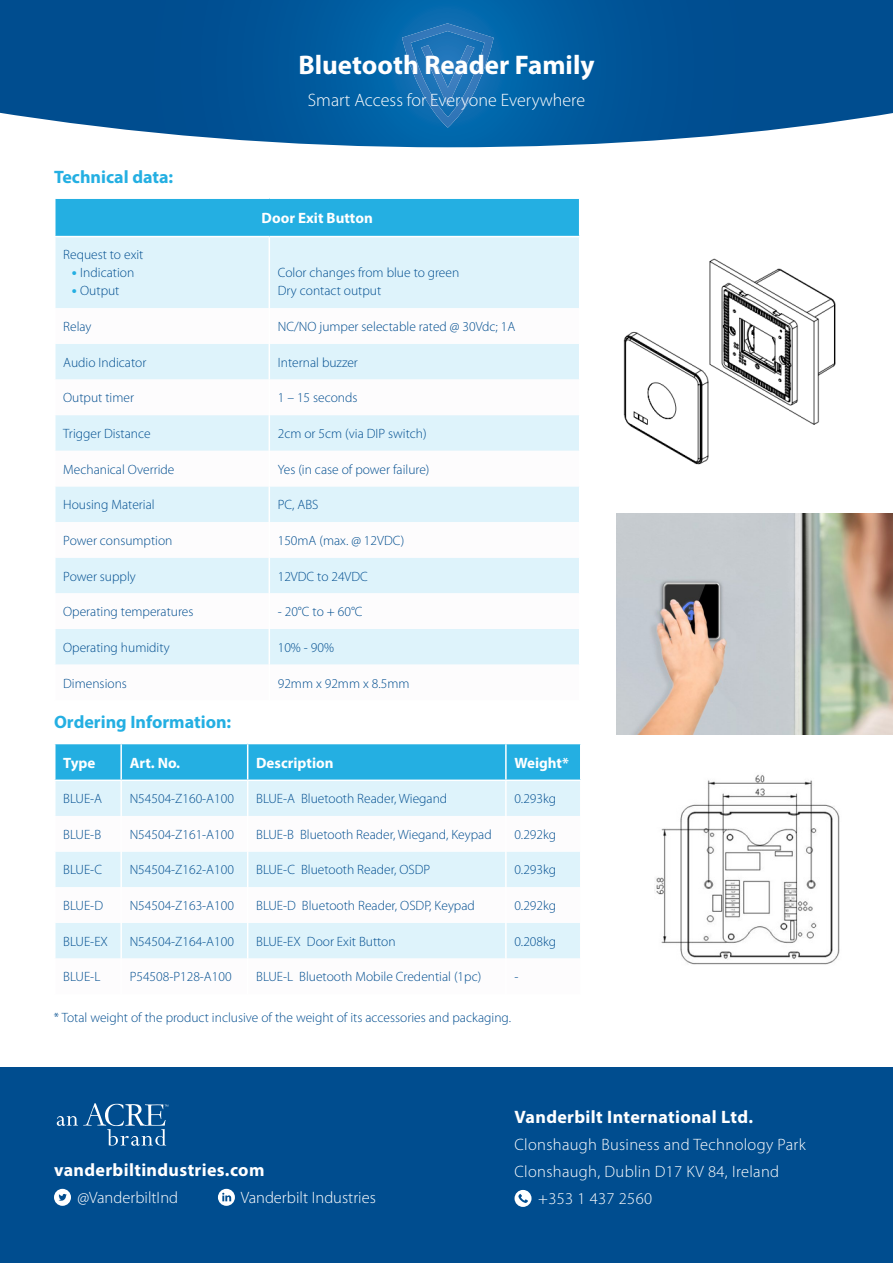
<style>
.page{position:relative;width:893px;height:1263px;background:#fff}
.page>*{position:absolute;margin:0;border:0;box-sizing:border-box;transform-origin:0 0}
.t1{font:700 27px "Myriad Pro";color:#fff}
.t2{font:700 18px "Myriad Pro";letter-spacing:.02em;color:#fff}
.t3{font:700 18px "Myriad Pro";color:#24afe2}
.t4{font:300 18px "Myriad Pro";color:#fff}
.t5{font:300 16.5px "Myriad Pro";letter-spacing:.02em;color:#fff}
.t6{font:300 16.5px "Myriad Pro";color:#fff}
.t7{font:700 15px "Myriad Pro";color:#fff}
.t8{font:300 13.5px/18px "Myriad Pro";color:#004d8f}
.s1{font-weight:700;font-size:15px;color:#24afe2}
</style>
<div class="page">
<svg style="left:0;top:0;width:893px;height:147px;background:#14629f"></svg>
<svg style="left:402px;top:23px;width:92px;height:105px;background:#1f73b6"></svg>
<div style="left:55px;top:198px;width:525px;height:39px;background:#24afe2"></div>
<div style="left:56px;top:237px;width:523px;height:71px;background:#def3fb"></div>
<svg style="left:56px;top:344px;width:523px;height:321px;fill:#def3fb"></svg>
<hr style="left:269px;top:237px;width:1px;height:71px;background:#fff">
<hr style="left:269px;top:344px;width:1px;height:35px;background:#fff">
<hr style="left:269px;top:379px;width:1px;height:36px;background:#fff">
<hr style="left:269px;top:415px;width:1px;height:36px;background:#fff">
<hr style="left:269px;top:451px;width:1px;height:35px;background:#fff">
<hr style="left:269px;top:486px;width:1px;height:36px;background:#fff">
<hr style="left:269px;top:522px;width:1px;height:36px;background:#fff">
<hr style="left:269px;top:558px;width:1px;height:35px;background:#fff">
<hr style="left:269px;top:593px;width:1px;height:36px;background:#fff">
<hr style="left:269px;top:629px;width:1px;height:36px;background:#fff">
<hr style="left:54px;top:197px;width:215px;height:2px;background:#fff">
<hr style="left:54px;top:199px;width:2px;height:37px;background:#fff">
<hr style="left:269px;top:197px;width:311px;height:2px;background:#fff">
<hr style="left:579px;top:199px;width:1px;height:37px;background:#fff">
<hr style="left:54px;top:236px;width:215px;height:1px;background:#fff">
<hr style="left:269px;top:236px;width:311px;height:1px;background:#fff">
<div style="left:56px;top:744px;width:524px;height:35px;background:#24afe2"></div>
<div style="left:56px;top:781px;width:524px;height:35px;background:#def3fb"></div>
<svg style="left:56px;top:852px;width:524px;height:107px;fill:#def3fb"></svg>
<hr style="left:120px;top:744px;width:2px;height:35px;background:#fff">
<hr style="left:247px;top:744px;width:1px;height:35px;background:#fff">
<hr style="left:505px;top:744px;width:2px;height:35px;background:#fff">
<hr style="left:120px;top:781px;width:2px;height:35px;background:#fff">
<hr style="left:247px;top:781px;width:1px;height:35px;background:#fff">
<hr style="left:505px;top:781px;width:2px;height:35px;background:#fff">
<hr style="left:120px;top:851px;width:2px;height:36px;background:#fff">
<hr style="left:247px;top:851px;width:1px;height:36px;background:#fff">
<hr style="left:505px;top:851px;width:2px;height:36px;background:#fff">
<hr style="left:120px;top:887px;width:2px;height:36px;background:#fff">
<hr style="left:247px;top:887px;width:1px;height:36px;background:#fff">
<hr style="left:505px;top:887px;width:2px;height:36px;background:#fff">
<hr style="left:120px;top:923px;width:2px;height:35px;background:#fff">
<hr style="left:247px;top:923px;width:1px;height:35px;background:#fff">
<hr style="left:505px;top:923px;width:2px;height:35px;background:#fff">
<hr style="left:120px;top:958px;width:2px;height:36px;background:#fff">
<hr style="left:247px;top:958px;width:1px;height:36px;background:#fff">
<hr style="left:505px;top:958px;width:2px;height:36px;background:#fff">
<div style="left:0;top:1067px;width:893px;height:196px;background:#004d8f"></div>
<svg style="left:514px;top:1189px;width:17px;height:18px"></svg>
<svg style="left:54px;top:1189px;width:17px;height:17px"></svg>
<svg style="left:218px;top:1189px;width:17px;height:17px"></svg>
<img style="left:623px;top:258px;width:213px;height:207px">
<img style="left:654px;top:775px;width:186px;height:190px">
<img style="left:617px;top:513px;width:276px;height:221px">
<svg style="left:57px;top:1103px;width:111px;height:43px"></svg>
<h2 class="t3" style="left:54px;top:165px;width:121px">Technical data:</h2>
<p class="t8" style="left:63px;top:246px;width:82px">Request to exit</p>
<p class="t8" style="left:72px;top:264px;width:64px"><span class="s1">•</span> Indication</p>
<p class="t8" style="left:72px;top:282px;width:49px"><span class="s1">•</span> Output</p>
<h1 class="t1" style="left:298px;top:48px;width:298px">Bluetooth Reader Family</h1>
<h2 class="t4" style="left:308px;top:89px;width:279px">Smart Access for Everyone Everywhere</h2>
<p class="t7" style="left:262px;top:208px;width:113px">Door Exit Button</p>
<p class="t8" style="left:278px;top:264px;width:183px">Color changes from blue to green<br>Dry contact output</p>
<p class="t8" style="left:63px;top:317px;width:30px">Relay</p>
<p class="t8" style="left:278px;top:317px;width:239px">NC/NO jumper selectable rated @ 30Vdc; 1A</p>
<p class="t8" style="left:63px;top:353px;width:85px">Audio Indicator</p>
<p class="t8" style="left:278px;top:353px;width:82px">Internal buzzer</p>
<p class="t8" style="left:63px;top:389px;width:72px">Output timer</p>
<p class="t8" style="left:278px;top:389px;width:81px">1 – 15 seconds</p>
<p class="t8" style="left:63px;top:424px;width:89px">Trigger Distance</p>
<p class="t8" style="left:278px;top:424px;width:150px">2cm or 5cm (via DIP switch)</p>
<p class="t8" style="left:63px;top:460px;width:113px">Mechanical Override</p>
<p class="t8" style="left:278px;top:460px;width:153px">Yes (in case of power failure)</p>
<p class="t8" style="left:63px;top:496px;width:93px">Housing Material</p>
<p class="t8" style="left:278px;top:496px;width:42px">PC, ABS</p>
<p class="t8" style="left:63px;top:531px;width:111px">Power consumption</p>
<p class="t8" style="left:278px;top:531px;width:128px">150mA (max. @ 12VDC)</p>
<p class="t8" style="left:63px;top:567px;width:74px">Power supply</p>
<p class="t8" style="left:278px;top:567px;width:92px">12VDC to 24VDC</p>
<p class="t8" style="left:63px;top:603px;width:132px">Operating temperatures</p>
<p class="t8" style="left:278px;top:603px;width:86px">- 20°C to + 60°C</p>
<p class="t8" style="left:63px;top:638px;width:108px">Operating humidity</p>
<p class="t8" style="left:278px;top:638px;width:58px">10% - 90%</p>
<p class="t8" style="left:63px;top:674px;width:65px">Dimensions</p>
<p class="t8" style="left:278px;top:674px;width:133px">92mm x 92mm x 8.5mm</p>
<h2 class="t3" style="left:54px;top:710px;width:179px">Ordering Information:</h2>
<p class="t7" style="left:63px;top:753px;width:34px">Type</p>
<p class="t7" style="left:130px;top:753px;width:52px">Art. No.</p>
<p class="t7" style="left:256px;top:753px;width:79px">Description</p>
<p class="t7" style="left:514px;top:753px;width:56px">Weight*</p>
<p class="t8" style="left:63px;top:789px;width:40px">BLUE-A</p>
<p class="t8" style="left:130px;top:789px;width:106px">N54504-Z160-A100</p>
<p class="t8" style="left:256px;top:789px;width:193px">BLUE-A Bluetooth Reader, Wiegand</p>
<p class="t8" style="left:514px;top:789px;width:43px">0.293kg</p>
<p class="t8" style="left:63px;top:825px;width:39px">BLUE-B</p>
<p class="t8" style="left:130px;top:825px;width:106px">N54504-Z161-A100</p>
<p class="t8" style="left:256px;top:825px;width:237px">BLUE-B Bluetooth Reader, Wiegand, Keypad</p>
<p class="t8" style="left:514px;top:825px;width:43px">0.292kg</p>
<p class="t8" style="left:63px;top:861px;width:40px">BLUE-C</p>
<p class="t8" style="left:130px;top:861px;width:106px">N54504-Z162-A100</p>
<p class="t8" style="left:256px;top:861px;width:176px">BLUE-C Bluetooth Reader, OSDP</p>
<p class="t8" style="left:514px;top:861px;width:43px">0.293kg</p>
<p class="t8" style="left:63px;top:896px;width:41px">BLUE-D</p>
<p class="t8" style="left:130px;top:896px;width:106px">N54504-Z163-A100</p>
<p class="t8" style="left:256px;top:896px;width:220px">BLUE-D Bluetooth Reader, OSDP, Keypad</p>
<p class="t8" style="left:514px;top:896px;width:43px">0.292kg</p>
<p class="t8" style="left:63px;top:932px;width:46px">BLUE-EX</p>
<p class="t8" style="left:130px;top:932px;width:106px">N54504-Z164-A100</p>
<p class="t8" style="left:256px;top:932px;width:141px">BLUE-EX Door Exit Button</p>
<p class="t8" style="left:514px;top:932px;width:43px">0.208kg</p>
<p class="t8" style="left:63px;top:968px;width:39px">BLUE-L</p>
<p class="t8" style="left:130px;top:968px;width:103px">P54508-P128-A100</p>
<p class="t8" style="left:256px;top:968px;width:227px">BLUE-L Bluetooth Mobile Credential (1pc)</p>
<p class="t8" style="left:514px;top:968px;width:6px">-</p>
<p class="t8" style="left:54px;top:1008px;width:459px">* Total weight of the product inclusive of the weight of its accessories and packaging.</p>
<h2 class="t2" style="left:54px;top:1158px;width:212px">vanderbiltindustries.com</h2>
<p class="t6" style="left:77px;top:1187px;width:102px">@VanderbiltInd</p>
<p class="t6" style="left:241px;top:1187px;width:137px">Vanderbilt Industries</p>
<h2 class="t2" style="left:514px;top:1105px;width:240px">Vanderbilt International Ltd.</h2>
<p class="t5" style="left:514px;top:1134px;width:293px">Clonshaugh Business and Technology Park</p>
<p class="t5" style="left:514px;top:1161px;width:266px">Clonshaugh, Dublin D17 KV 84, Ireland</p>
<p class="t5" style="left:538px;top:1188px;width:115px">+353 1 437 2560</p>
</div>
